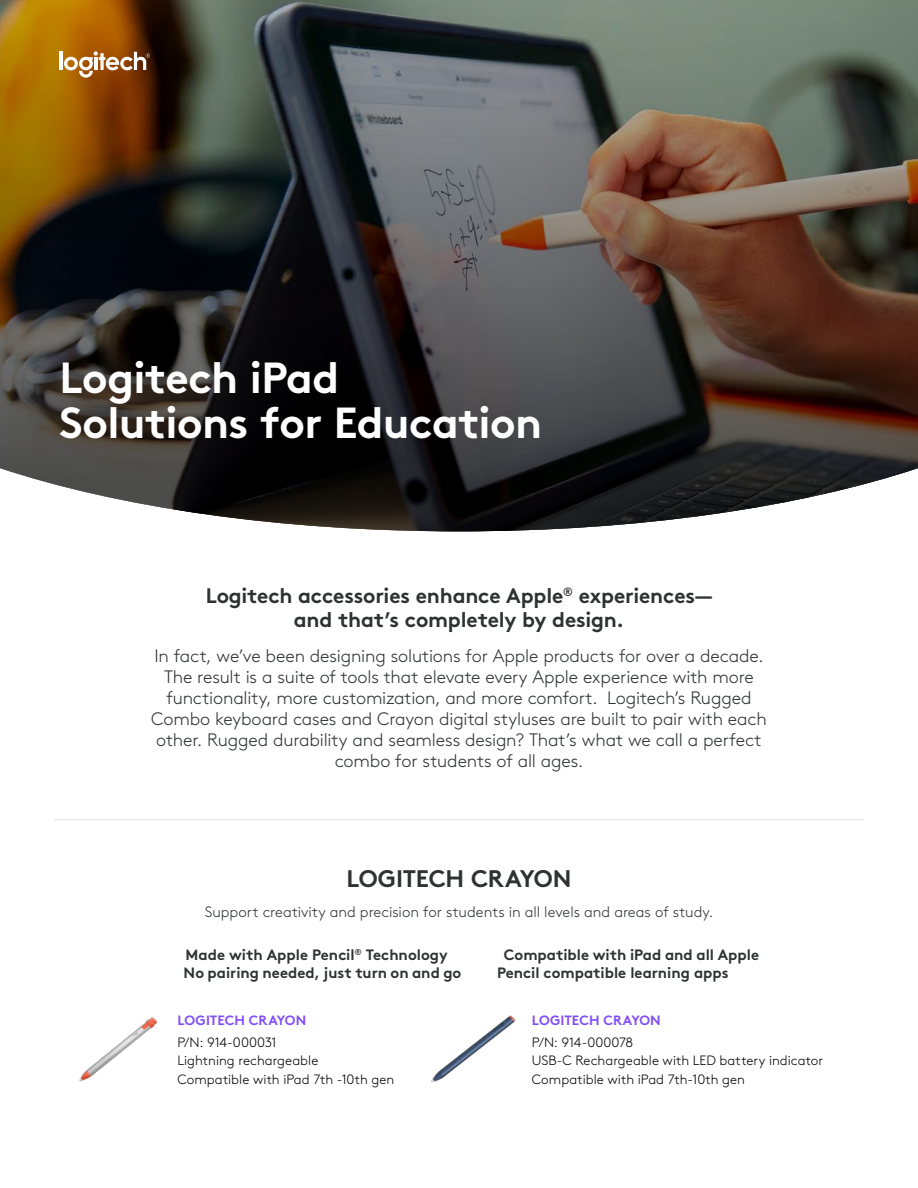
<style>
.page{position:relative;width:918px;height:1188px;background:#fff}
.page>*{position:absolute;margin:0;border:0;box-sizing:border-box;transform-origin:0 0}
.t1{font:700 43.5px/45px "Brown Pro";letter-spacing:-.015em;color:#fff}
.t2{font:700 24px "Brown Pro";letter-spacing:-.01em;color:#2f3132}
.t3{font:700 21px/24px "Brown Pro";letter-spacing:-.01em;color:#2f3132;text-align:center}
.t4{font:300 18px/21px "Brown Pro";letter-spacing:-.01em;color:#2f3132;text-align:center}
.t5{font:700 15px/18px "Brown Pro";color:#2f3132}
.t6{font:300 15px "Brown Pro";color:#2f3132}
.t7{font:300 13.5px/18.5px "Brown Pro";letter-spacing:.005em;color:#000}
.t8{font:700 13.5px/21.8px "Brown Pro";color:#814efa}
.s1{font-weight:300;color:#000}
</style>
<div class="page">
<img style="left:431px;top:1015px;width:85px;height:68px">
<img style="left:79px;top:1017px;width:79px;height:65px">
<img style="left:0;top:0;width:918px;height:531px">
<hr style="left:60px;top:52px;width:3px;height:18px;background:#fff">
<svg style="left:64px;top:51px;width:86px;height:27px"></svg>
<hr style="left:55px;top:819px;width:809px;height:1px;background:#e1e2e3">
<p class="t1" style="left:60px;top:351px;width:484px">Logitech iPad<br>Solutions for Education</p>
<p class="t3" style="left:206px;top:582px;width:508px">Logitech accessories enhance Apple<sup>®</sup> experiences— and that’s completely by design.</p>
<p class="t4" style="left:151px;top:644px;width:617px">In fact, we’ve been designing solutions for Apple products for over a decade.<br>The result is a suite of tools that elevate every Apple experience with more functionality, more customization, and more comfort. Logitech’s Rugged Combo keyboard cases and Crayon digital styluses are built to pair with each other. Rugged durability and seamless design? That’s what we call a perfect combo for students of all ages.</p>
<p class="t2" style="left:346px;top:859px;width:227px">LOGITECH CRAYON</p>
<p class="t6" style="left:205px;top:901px;width:510px">Support creativity and precision for students in all levels and areas of study.</p>
<p class="t5" style="left:184px;top:944px;width:279px">Made with Apple Pencil<sup>®</sup> Technology<br>No pairing needed, just turn on and go</p>
<p class="t5" style="left:497px;top:944px;width:264px;text-indent:7px">Compatible with iPad and all Apple<br>Pencil compatible learning apps</p>
<p class="t8" style="left:177px;top:1008px;width:130px">LOGITECH CRAYON<br><span class="s1">P/N: 914-000031</span></p>
<p class="t7" style="left:177px;top:1050px;width:218px">Lightning rechargeable<br>Compatible with iPad 7th -10th gen</p>
<p class="t8" style="left:532px;top:1008px;width:130px">LOGITECH CRAYON<br><span class="s1">P/N: 914-000078</span></p>
<p class="t7" style="left:532px;top:1050px;width:293px">USB-C Rechargeable with LED battery indicator<br>Compatible with iPad 7th-10th gen</p>
</div>
